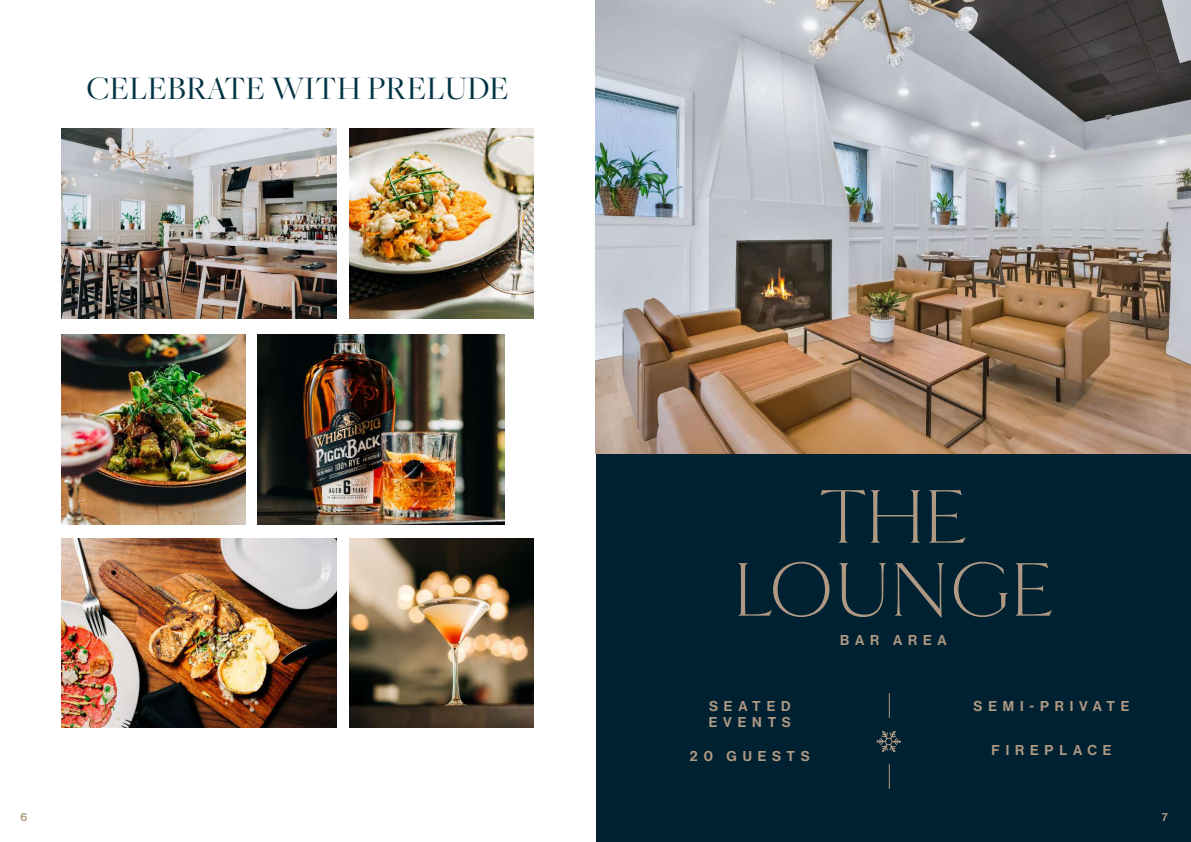
<style>
.page{position:relative;width:1191px;height:842px;background:#fff}
.page>*{position:absolute;margin:0;border:0;box-sizing:border-box;transform-origin:0 0}
.t1{font:300 80px/73px "Goldenbook";letter-spacing:-.025em;color:#af9983;text-align:center}
.t2{font:34px "Freight Big Pro";color:#003342}
.t3{font:14px/16.8px "N Haas Grotesk DS Pro 65 Md";letter-spacing:.415em;color:#af9983}
.t4{font:11px "N Haas Grotesk DS Pro 65 Md";color:#af9983}
</style>
<div class="page">
<div style="left:596px;top:453px;width:595px;height:389px;background:#002131"></div>
<svg style="left:888px;top:693px;width:1px;height:25px"></svg>
<svg style="left:888px;top:764px;width:1px;height:25px"></svg>
<svg style="left:876px;top:730px;width:25px;height:23px"></svg>
<img style="left:61px;top:128px;width:276px;height:190px">
<img style="left:61px;top:538px;width:276px;height:190px">
<img style="left:258px;top:334px;width:247px;height:190px">
<img style="left:349px;top:128px;width:184px;height:190px">
<img style="left:349px;top:538px;width:184px;height:190px">
<img style="left:61px;top:334px;width:184px;height:190px">
<img style="left:595px;top:0;width:596px;height:453px">
<h2 class="t2" style="left:87px;top:66px;width:424px">CELEBRATE WITH PRELUDE</h2>
<h1 class="t1" style="left:732px;top:481px;width:323px">THE<br>LOUNGE</h1>
<p class="t3" style="left:709px;top:698px;width:84px">SEATED<br>EVENTS</p>
<p class="t3" style="left:690px;top:748px;width:121px">20 GUESTS</p>
<p class="t3" style="left:840px;top:632px;width:108px">BAR AREA</p>
<p class="t3" style="left:973px;top:698px;width:157px">SEMI-PRIVATE</p>
<p class="t3" style="left:991px;top:742px;width:122px">FIREPLACE</p>
<p class="t4" style="left:21px;top:811px;width:8px">6</p>
<p class="t4" style="left:1161px;top:811px;width:8px">7</p>
</div>
